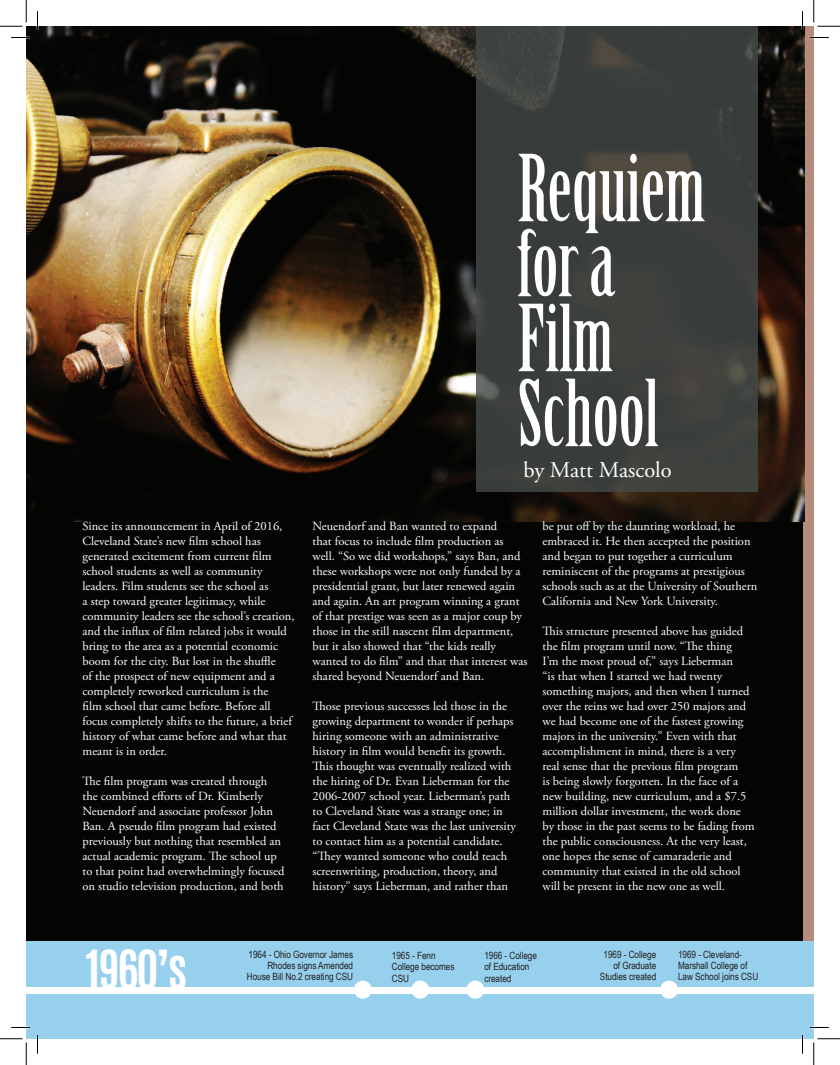
<style>
.page{position:relative;width:840px;height:1065px;background:#fff}
.page>*{position:absolute;margin:0;border:0;box-sizing:border-box;transform-origin:0 0}
.t1{font:90px/75px "Birch Std";color:#fff}
.t2{font:700 45px "Antonio";color:#fff}
.t3{font:22.5px "Adobe Garamond Pro";color:#fff}
.t4{font:12.5px/15px "Adobe Garamond Pro";color:#fff}
.t5{font:10px/11.2px "Arial Narrow";letter-spacing:-.005em;color:#231f20}
</style>
<div class="page">
<div style="left:26px;top:493px;width:777px;height:450px;background:#040503"></div>
<div style="left:803px;top:26px;width:11px;height:918px;background:#b68b7b"></div>
<div style="left:26px;top:941px;width:788px;height:98px;background:#96d0ed"></div>
<img style="left:26px;top:26px;width:778px;height:496px">
<svg style="left:477px;top:26px;width:281px;height:466px;background:#3b3f3c"></svg>
<div style="left:26px;top:988px;width:788px;height:6px;background:#fff"></div>
<div style="left:354px;top:981px;width:18px;height:18px;background:#fff;border-radius:50%"></div>
<div style="left:411px;top:981px;width:18px;height:18px;background:#fff;border-radius:50%"></div>
<div style="left:466px;top:981px;width:18px;height:18px;background:#fff;border-radius:50%"></div>
<div style="left:660px;top:981px;width:18px;height:18px;background:#fff;border-radius:50%"></div>
<svg style="left:11px;top:37px;width:19px;height:1px"></svg>
<svg style="left:810px;top:37px;width:19px;height:1px"></svg>
<svg style="left:11px;top:1027px;width:19px;height:1px"></svg>
<svg style="left:810px;top:1027px;width:19px;height:1px"></svg>
<svg style="left:37px;top:11px;width:1px;height:19px"></svg>
<svg style="left:37px;top:1035px;width:1px;height:19px"></svg>
<svg style="left:802px;top:11px;width:1px;height:19px"></svg>
<svg style="left:802px;top:1035px;width:1px;height:19px"></svg>
<svg style="left:0;top:0;width:27px;height:27px"></svg>
<svg style="left:0;top:1039px;width:27px;height:26px"></svg>
<svg style="left:814px;top:0;width:26px;height:27px"></svg>
<svg style="left:814px;top:1039px;width:26px;height:26px"></svg>
<p class="t4" style="left:82px;top:519px;width:213px">Since its announcement in April of 2016, Cleveland State’s new film school has generated excitement from current film school students as well as community leaders. Film students see the school as<br>a step toward greater legitimacy, while community leaders see the school’s creation, and the influx of film related jobs it would bring to the area as a potential economic boom for the city. But lost in the shuffle<br>of the prospect of new equipment and a completely reworked curriculum is the<br>film school that came before. Before all focus completely shifts to the future, a brief history of what came before and what that meant is in order.</p>
<p class="t4" style="left:82px;top:774px;width:204px">The film program was created through the combined efforts of Dr. Kimberly Neuendorf and associate professor John Ban. A pseudo film program had existed previously but nothing that resembled an actual academic program. The school up to that point had overwhelmingly focused on studio television production, and both</p>
<h1 class="t1" style="left:518px;top:153px;width:189px">Requiem for a<br>Film<br>School</h1>
<h3 class="t3" style="left:523px;top:456px;width:150px">by Matt Mascolo</h3>
<p class="t4" style="left:312px;top:519px;width:217px">Neuendorf and Ban wanted to expand<br>that focus to include film production as well. “So we did workshops,” says Ban, and these workshops were not only funded by a presidential grant, but later renewed again and again. An art program winning a grant of that prestige was seen as a major coup by those in the still nascent film department, but it also showed that “the kids really wanted to do film” and that that interest was shared beyond Neuendorf and Ban.</p>
<p class="t4" style="left:312px;top:699px;width:205px">Those previous successes led those in the growing department to wonder if perhaps hiring someone with an administrative history in film would benefit its growth.<br>This thought was eventually realized with the hiring of Dr. Evan Lieberman for the 2006-2007 school year. Lieberman’s path to Cleveland State was a strange one; in fact Cleveland State was the last university to contact him as a potential candidate. “They wanted someone who could teach screenwriting, production, theory, and history” says Lieberman, and rather than</p>
<p class="t4" style="left:542px;top:519px;width:216px">be put off by the daunting workload, he embraced it. He then accepted the position and began to put together a curriculum reminiscent of the programs at prestigious schools such as at the University of Southern California and New York University.</p>
<p class="t4" style="left:542px;top:624px;width:214px">This structure presented above has guided the film program until now. “The thing<br>I’m the most proud of,” says Lieberman<br>“is that when I started we had twenty something majors, and then when I turned over the reins we had over 250 majors and we had become one of the fastest growing majors in the university.” Even with that accomplishment in mind, there is a very real sense that the previous film program<br>is being slowly forgotten. In the face of a new building, new curriculum, and a $7.5 million dollar investment, the work done by those in the past seems to be fading from the public consciousness. At the very least, one hopes the sense of camaraderie and community that existed in the old school will be present in the new one as well.</p>
<h2 class="t2" style="left:86px;top:935px;width:103px">1960’s</h2>
<p class="t5" style="left:247px;top:948px;width:108px;text-align:right">1964 - Ohio Governor James<br>Rhodes signs Amended<br>House Bill No.2 creating CSU</p>
<p class="t5" style="left:392px;top:950px;width:64px">1965 - Fenn<br>College becomes<br>CSU</p>
<p class="t5" style="left:484px;top:950px;width:54px">1966 - College of Education created</p>
<p class="t5" style="left:678px;top:948px;width:82px">1969 - Cleveland-<br>Marshall College of<br>Law School joins CSU</p>
<p class="t5" style="left:600px;top:948px;width:58px;text-align:right">1969 - College of Graduate<br>Studies created</p>
</div>
